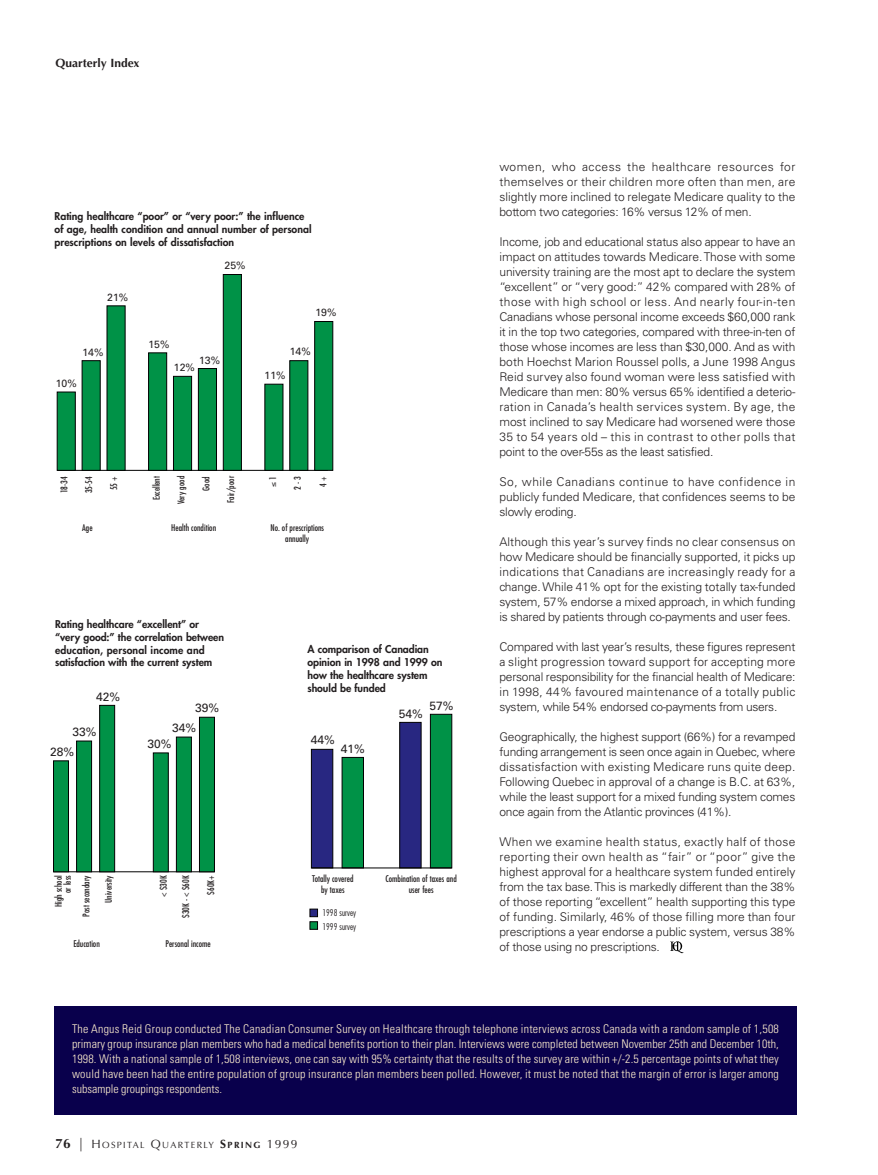
<style>
.page{position:relative;width:878px;height:1175px;background:#fff}
.page>*{position:absolute;margin:0;border:0;box-sizing:border-box;transform-origin:0 0}
.t1{font:300 12px/15px "Univers";letter-spacing:-.015em;color:#231f20;text-align:justify}
.t2{font:300 condensed 12px/15px "Univers";color:#ffefcf;text-align:justify}
.t3{font:12px "Univers";color:#231f20}
.t4{font:700 12px "Optima";color:#231f20}
.t5{font:800 10.5px/12.8px "Futura";letter-spacing:-.005em;color:#231f20}
.t6{font:10.5px "Univers";color:#231f20}
.t7{font:condensed 9px/10.5px "Futura";color:#231f20;text-align:center}
.t8{font:9px "Optima";letter-spacing:.15em;color:#231f20}
.t9{font:300 condensed 9px/13.5px "Futura";color:#231f20}
.s1{font-weight:700;font-size:13.5px}
.s2{font-size:13.5px}
.s3{font-size:12px}
.s4{font-weight:700;font-size:12px}
.s5{font-weight:700}
</style>
<div class="page">
<hr style="left:53px;top:871px;width:161px;height:1px;background:#000">
<div style="left:199px;top:717px;width:16px;height:155px;background:#009247;border:1px solid #000"></div>
<div style="left:176px;top:736px;width:16px;height:136px;background:#009247;border:1px solid #000"></div>
<div style="left:153px;top:752px;width:15px;height:120px;background:#009247;border:1px solid #000"></div>
<div style="left:99px;top:705px;width:16px;height:167px;background:#009247;border:1px solid #000"></div>
<div style="left:76px;top:740px;width:16px;height:132px;background:#009247;border:1px solid #000"></div>
<div style="left:53px;top:760px;width:16px;height:112px;background:#009247;border:1px solid #000"></div>
<hr style="left:57px;top:470px;width:271px;height:1px;background:#000">
<div style="left:314px;top:321px;width:19px;height:149px;background:#009247;border:1px solid #000"></div>
<div style="left:289px;top:360px;width:19px;height:110px;background:#009247"></div>
<div style="left:264px;top:384px;width:19px;height:86px;background:#009247"></div>
<div style="left:198px;top:368px;width:19px;height:102px;background:#009247;border:1px solid #000"></div>
<div style="left:173px;top:376px;width:19px;height:94px;background:#009247;border:1px solid #000"></div>
<div style="left:223px;top:274px;width:19px;height:196px;background:#009247;border:1px solid #000"></div>
<div style="left:148px;top:352px;width:19px;height:118px;background:#009247;border:1px solid #000"></div>
<div style="left:107px;top:305px;width:18px;height:165px;background:#009247"></div>
<div style="left:82px;top:360px;width:18px;height:110px;background:#009247"></div>
<div style="left:57px;top:392px;width:19px;height:78px;background:#009247;border:1px solid #000"></div>
<div style="left:430px;top:714px;width:22px;height:154px;background:#009247;border:1px solid #000"></div>
<div style="left:399px;top:722px;width:22px;height:146px;background:#282781;border:1px solid #000"></div>
<div style="left:342px;top:757px;width:22px;height:111px;background:#009247;border:1px solid #000"></div>
<div style="left:311px;top:749px;width:22px;height:119px;background:#282781;border:1px solid #000"></div>
<hr style="left:311px;top:867px;width:141px;height:1px;background:#000">
<div style="left:310px;top:908px;width:8px;height:9px;background:#282781;border:1px solid #000"></div>
<div style="left:310px;top:921px;width:8px;height:8px;background:#009247;border:1px solid #000"></div>
<svg style="left:670px;top:941px;width:13px;height:12px"></svg>
<div style="left:54px;top:1006px;width:742px;height:109px;background:#09004c"></div>
<p class="t4" style="left:56px;top:58px;width:86px">Quarterly Index</p>
<p class="t5" style="left:55px;top:211px;width:258px">Rating healthcare “poor” or “very poor:” the influence of age, health condition and annual number of personal prescriptions on levels of dissatisfaction</p>
<p class="t6" style="left:107px;top:293px;width:23px">21%</p>
<p class="t6" style="left:82px;top:348px;width:23px">14%</p>
<p class="t6" style="left:56px;top:380px;width:23px">10%</p>
<p class="t6" style="left:148px;top:340px;width:23px">15%</p>
<p class="t6" style="left:225px;top:261px;width:23px">25%</p>
<p class="t6" style="left:199px;top:356px;width:23px">13%</p>
<p class="t6" style="left:174px;top:363px;width:23px">12%</p>
<p class="t6" style="left:315px;top:308px;width:23px">19%</p>
<p class="t6" style="left:290px;top:348px;width:23px">14%</p>
<p class="t6" style="left:264px;top:371px;width:23px">11%</p>
<p class="t7" style="left:60px;top:493px;width:18px;rotate:-90deg">18-34</p>
<p class="t7" style="left:84px;top:493px;width:18px;rotate:-90deg">35-54</p>
<p class="t7" style="left:109px;top:490px;width:15px;rotate:-90deg">55 +</p>
<p class="t7" style="left:152px;top:500px;width:26px;rotate:-90deg">Excellent</p>
<p class="t7" style="left:177px;top:504px;width:30px;rotate:-90deg">Very good</p>
<p class="t7" style="left:201px;top:491px;width:16px;rotate:-90deg">Good</p>
<p class="t7" style="left:268px;top:487px;width:12px;rotate:-90deg">≤1</p>
<p class="t7" style="left:226px;top:503px;width:28px;rotate:-90deg">Fair/poor</p>
<p class="t7" style="left:293px;top:490px;width:15px;rotate:-90deg">2 - 3</p>
<p class="t7" style="left:318px;top:486px;width:12px;rotate:-90deg">4 +</p>
<p class="t7" style="left:82px;top:523px;width:12px">Age</p>
<p class="t7" style="left:171px;top:523px;width:46px">Health condition</p>
<p class="t7" style="left:270px;top:523px;width:55px">No. of prescriptions annually</p>
<p class="t5" style="left:55px;top:618px;width:170px">Rating healthcare “excellent” or “very good:” the correlation between education, personal income and satisfaction with the current system</p>
<p class="t3" style="left:96px;top:692px;width:26px">42%</p>
<p class="t3" style="left:73px;top:728px;width:26px">33%</p>
<p class="t3" style="left:50px;top:747px;width:26px">28%</p>
<p class="t3" style="left:195px;top:703px;width:26px">39%</p>
<p class="t3" style="left:172px;top:723px;width:26px">34%</p>
<p class="t3" style="left:147px;top:739px;width:26px">30%</p>
<p class="t7" style="left:55px;top:907px;width:33px;line-height:9px;text-align:right;rotate:-90deg">High school or less</p>
<p class="t7" style="left:81px;top:916px;width:43px;rotate:-90deg">Post secondary</p>
<p class="t7" style="left:104px;top:903px;width:29px;rotate:-90deg">University</p>
<p class="t7" style="left:159px;top:896px;width:23px;rotate:-90deg">&lt; $30K</p>
<p class="t7" style="left:181px;top:918px;width:44px;rotate:-90deg">$30K - &lt; $60K</p>
<p class="t7" style="left:206px;top:894px;width:21px;rotate:-90deg">$60K+</p>
<p class="t7" style="left:73px;top:939px;width:28px">Education</p>
<p class="t7" style="left:165px;top:939px;width:47px">Personal income</p>
<p class="t5" style="left:307px;top:644px;width:137px">A comparison of Canadian opinion in 1998 and 1999 on how the healthcare system should be funded</p>
<p class="t3" style="left:311px;top:735px;width:26px">44%</p>
<p class="t3" style="left:341px;top:744px;width:26px">41%</p>
<p class="t3" style="left:399px;top:709px;width:26px">54%</p>
<p class="t3" style="left:429px;top:701px;width:26px">57%</p>
<p class="t7" style="left:312px;top:874px;width:43px">Totally covered by taxes</p>
<p class="t7" style="left:385px;top:874px;width:73px">Combination of taxes and user fees</p>
<p class="t9" style="left:322px;top:906px;width:35px">1998 survey<br>1999 survey</p>
<p class="t1" style="left:499px;top:160px;width:297px">women, who access the healthcare resources for themselves or their children more often than men, are slightly more inclined to relegate Medicare quality to the bottom two categories: 16% versus 12% of men.</p>
<p class="t1" style="left:499px;top:235px;width:297px">Income, job and educational status also appear to have an impact on attitudes towards Medicare. Those with some university training are the most apt to declare the system “excellent” or “very good:” 42% compared with 28% of those with high school or less. And nearly four-in-ten Canadians whose personal income exceeds $60,000 rank it in the top two categories, compared with three-in-ten of those whose incomes are less than $30,000. And as with both Hoechst Marion Roussel polls, a June 1998 Angus Reid survey also found woman were less satisfied with Medicare than men: 80% versus 65% identified a deterio&shy;ration in Canada’s health services system. By age, the most inclined to say Medicare had worsened were those 35 to 54 years old – this in contrast to other polls that point to the over-55s as the least satisfied.</p>
<p class="t1" style="left:499px;top:475px;width:297px">So, while Canadians continue to have confidence in publicly funded Medicare, that confidences seems to be slowly eroding.</p>
<p class="t1" style="left:499px;top:535px;width:297px">Although this year’s survey finds no clear consensus on how Medicare should be financially supported, it picks up indications that Canadians are increasingly ready for a change. While 41% opt for the existing totally tax-funded system, 57% endorse a mixed approach, in which funding is shared by patients through co-payments and user fees.</p>
<p class="t1" style="left:499px;top:640px;width:297px">Compared with last year’s results, these figures represent a slight progression toward support for accepting more personal responsibility for the financial health of Medicare: in 1998, 44% favoured maintenance of a totally public system, while 54% endorsed co-payments from users.</p>
<p class="t1" style="left:499px;top:730px;width:297px">Geographically, the highest support (66%) for a revamped funding arrangement is seen once again in Quebec, where dissatisfaction with existing Medicare runs quite deep.<br>Following Quebec in approval of a change is B.C. at 63%, while the least support for a mixed funding system comes once again from the Atlantic provinces (41%).</p>
<p class="t1" style="left:499px;top:835px;width:297px">When we examine health status, exactly half of those reporting their own health as “fair” or “poor” give the highest approval for a healthcare system funded entirely from the tax base. This is markedly different than the 38% of those reporting “excellent” health supporting this type of funding. Similarly, 46% of those filling more than four prescriptions a year endorse a public system, versus 38% of those using no prescriptions.</p>
<p class="t2" style="left:72px;top:1022px;width:708px">The Angus Reid Group conducted The Canadian Consumer Survey on Healthcare through telephone interviews across Canada with a random sample of 1,508 primary group insurance plan members who had a medical benefits portion to their plan. Interviews were completed between November 25th and December 10th, 1998. With a national sample of 1,508 interviews, one can say with 95% certainty that the results of the survey are within +/-2.5 percentage points of what they would have been had the entire population of group insurance plan members been polled. However, it must be noted that the margin of error is larger among subsample groupings respondents.</p>
<p class="t8" style="left:56px;top:1141px;width:243px"><span class="s1">76</span> <span class="s2">|</span> <span class="s3">H</span>OSPITAL <span class="s3">Q</span>UARTERLY <span class="s4">S</span><span class="s5">PRING</span> <span class="s3">1999</span></p>
</div>
